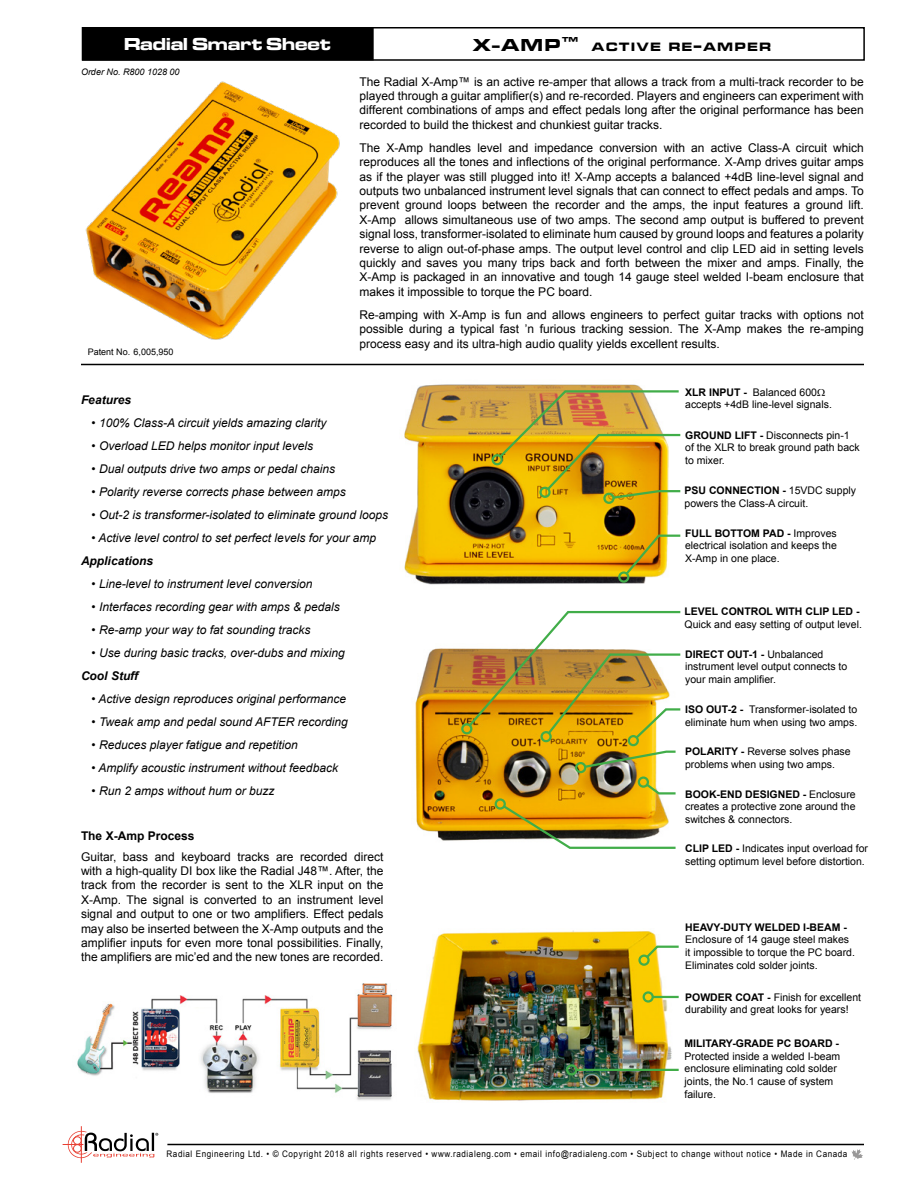
<style>
.page{position:relative;width:918px;height:1188px;background:#fff}
.page>*{position:absolute;margin:0;border:0;box-sizing:border-box;transform-origin:0 0}
.t1{font:18px "Microgramma D Bold Exte";color:#fff}
.t2{font:12.6px "Microgramma D Bold Exte";letter-spacing:.145em;color:#000}
.t3{font:12px/14.4px "Arial";color:#000;text-align:justify}
.t4{font:italic 12px "Arial";color:#000}
.t5{font:italic 700 12px "Arial";color:#000}
.t6{font:700 12px "Arial";color:#000}
.t7{font:10.5px/12.6px "Arial";color:#000}
.t8{font:700 10.5px "Arial";color:#000}
.t9{font:9px "Arial";letter-spacing:.07em;color:#000;scale:.9 1}
.t10{font:italic 9px "Arial";color:#000}
.t11{font:9px "Arial";color:#000}
.s1{font-size:18px}
.s2{font-weight:700}
</style>
<div class="page">
<div style="left:82px;top:27px;width:783px;height:34px;border:2px solid #000"></div>
<div style="left:83px;top:28px;width:290px;height:32px;background:#000"></div>
<div style="left:82px;top:27px;width:292px;height:33px;border:2px solid #000"></div>
<hr style="left:167px;top:1144px;width:697px;height:1px;background:#000">
<hr style="left:81px;top:1126px;width:1px;height:37px;background:#e84032">
<svg style="left:63px;top:1131px;width:95px;height:27px"></svg>
<svg style="left:852px;top:1149px;width:11px;height:11px"></svg>
<img style="left:85px;top:81px;width:255px;height:259px">
<img style="left:404px;top:384px;width:265px;height:201px">
<img style="left:415px;top:648px;width:247px;height:193px">
<img style="left:417px;top:930px;width:256px;height:171px">
<hr style="left:81px;top:364px;width:783px;height:1px;background:#000">
<div style="left:492px;top:454px;width:11px;height:11px;border:2px solid #41ad49;border-radius:50%"></div>
<img style="left:497px;top:389px;width:184px;height:111px">
<div style="left:603px;top:493px;width:12px;height:11px;border:2px solid #41ad49;border-radius:50%"></div>
<svg style="left:624px;top:533px;width:57px;height:44px"></svg>
<div style="left:618px;top:571px;width:11px;height:12px;border:2px solid #41ad49;border-radius:50%"></div>
<div style="left:461px;top:723px;width:11px;height:11px;border:2px solid #41ad49;border-radius:50%"></div>
<div style="left:540px;top:731px;width:12px;height:11px;border:2px solid #41ad49;border-radius:50%"></div>
<svg style="left:467px;top:611px;width:214px;height:130px"></svg>
<div style="left:628px;top:735px;width:11px;height:11px;border:2px solid #41ad49;border-radius:50%"></div>
<svg style="left:582px;top:749px;width:94px;height:20px"></svg>
<div style="left:575px;top:762px;width:11px;height:11px;border:2px solid #41ad49;border-radius:50%"></div>
<svg style="left:644px;top:782px;width:32px;height:14px"></svg>
<div style="left:638px;top:776px;width:11px;height:12px;border:2px solid #41ad49;border-radius:50%"></div>
<svg style="left:501px;top:803px;width:175px;height:46px"></svg>
<div style="left:495px;top:798px;width:11px;height:12px;border:2px solid #41ad49;border-radius:50%"></div>
<svg style="left:644px;top:944px;width:35px;height:16px"></svg>
<div style="left:638px;top:955px;width:12px;height:11px;border:2px solid #41ad49;border-radius:50%"></div>
<hr style="left:653px;top:996px;width:26px;height:2px;background:#41ad49">
<div style="left:643px;top:991px;width:11px;height:12px;border:2px solid #41ad49;border-radius:50%"></div>
<hr style="left:576px;top:1069px;width:103px;height:2px;background:#41ad49">
<div style="left:566px;top:1064px;width:11px;height:12px;border:2px solid #41ad49;border-radius:50%"></div>
<img style="left:77px;top:983px;width:316px;height:117px">
<h1 class="t1" style="left:124px;top:31px;width:208px">Radial Smart Sheet</h1>
<p class="t10" style="left:81px;top:66px;width:100px">Order No. R800 1028 00</p>
<p class="t11" style="left:88px;top:346px;width:87px">Patent No. 6,005,950</p>
<p class="t2" style="left:473px;top:38px;width:300px"><span class="s1">X-AMP</span><sup>±</sup> ACTIVE RE<span class="s1">-</span>AMPER</p>
<p class="t3" style="left:360px;top:74px;width:506px">The Radial X-Amp™ is an active re-amper that allows a track from a multi-track recorder to be played through a guitar amplifier(s) and re-recorded. Players and engineers can experiment with different combinations of amps and effect pedals long after the original performance has been recorded to build the thickest and chunkiest guitar tracks.</p>
<p class="t3" style="left:360px;top:141px;width:506px">The X-Amp handles level and impedance conversion with an active Class-A circuit which reproduces all the tones and inflections of the original performance. X-Amp drives guitar amps as if the player was still plugged into it! X-Amp accepts a balanced +4dB line-level signal and outputs two unbalanced instrument level signals that can connect to effect pedals and amps. To prevent ground loops between the recorder and the amps, the input features a ground lift.<br>X-Amp allows simultaneous use of two amps. The second amp output is buffered to prevent signal loss, transformer-isolated to eliminate hum caused by ground loops and features a polarity reverse to align out-of-phase amps. The output level control and clip LED aid in setting levels quickly and saves you many trips back and forth between the mixer and amps. Finally, the X-Amp is packaged in an innovative and tough 14 gauge steel welded I-beam enclosure that makes it impossible to torque the PC board.</p>
<p class="t3" style="left:360px;top:308px;width:506px">Re-amping with X-Amp is fun and allows engineers to perfect guitar tracks with options not possible during a typical fast ’n furious tracking session. The X-Amp makes the re-amping process easy and its ultra-high audio quality yields excellent results.</p>
<p class="t5" style="left:81px;top:391px;width:52px">Features</p>
<p class="t4" style="left:92px;top:415px;width:237px">• 100% Class-A circuit yields amazing clarity</p>
<p class="t4" style="left:92px;top:438px;width:223px">• Overload LED helps monitor input levels</p>
<p class="t4" style="left:92px;top:461px;width:245px">• Dual outputs drive two amps or pedal chains</p>
<p class="t4" style="left:92px;top:484px;width:256px">• Polarity reverse corrects phase between amps</p>
<p class="t4" style="left:92px;top:507px;width:298px">• Out-2 is transformer-isolated to eliminate ground loops</p>
<p class="t4" style="left:92px;top:530px;width:286px">• Active level control to set perfect levels for your amp</p>
<p class="t5" style="left:81px;top:553px;width:74px">Applications</p>
<p class="t4" style="left:92px;top:576px;width:222px">• Line-level to instrument level conversion</p>
<p class="t4" style="left:92px;top:599px;width:250px">• Interfaces recording gear with amps &amp; pedals</p>
<p class="t4" style="left:92px;top:622px;width:220px">• Re-amp your way to fat sounding tracks</p>
<p class="t4" style="left:92px;top:645px;width:255px">• Use during basic tracks, over-dubs and mixing</p>
<p class="t5" style="left:81px;top:668px;width:59px">Cool Stuff</p>
<p class="t4" style="left:92px;top:691px;width:256px">• Active design reproduces original performance</p>
<p class="t4" style="left:92px;top:714px;width:258px">• Tweak amp and pedal sound AFTER recording</p>
<p class="t4" style="left:92px;top:737px;width:208px">• Reduces player fatigue and repetition</p>
<p class="t4" style="left:92px;top:760px;width:248px">• Amplify acoustic instrument without feedback</p>
<p class="t4" style="left:92px;top:783px;width:184px">• Run 2 amps without hum or buzz</p>
<p class="t6" style="left:81px;top:827px;width:115px">The X-Amp Process</p>
<p class="t3" style="left:81px;top:849px;width:304px">Guitar, bass and keyboard tracks are recorded direct with a high-quality DI box like the Radial J48™. After, the track from the recorder is sent to the XLR input on the X-Amp. The signal is converted to an instrument level signal and output to one or two amplifiers. Effect pedals may also be inserted between the X-Amp outputs and the amplifier inputs for even more tonal possibilities. Finally, the amplifiers are mic’ed and the new tones are recorded.</p>
<p class="t7" style="left:685px;top:386px;width:148px"><span class="s2">XLR INPUT -</span> Balanced 600 accepts +4dB line-level signals.</p>
<p class="t7" style="left:685px;top:429px;width:176px"><span class="s2">GROUND LIFT -</span> Disconnects pin-1 of the XLR to break ground path back to mixer.</p>
<p class="t7" style="left:685px;top:484px;width:173px"><span class="s2">PSU CONNECTION -</span> 15VDC supply powers the Class-A circuit.</p>
<p class="t7" style="left:685px;top:527px;width:153px;text-align:justify"><span class="s2">FULL BOTTOM PAD -</span> Improves electrical isolation and keeps the X-Amp in one place.</p>
<p class="t8" style="left:685px;top:604px;width:177px">LEVEL CONTROL WITH CLIP LED -</p>
<p class="t7" style="left:685px;top:618px;width:179px">Quick and easy setting of output level.</p>
<p class="t7" style="left:685px;top:648px;width:164px"><span class="s2">DIRECT OUT-1 -</span> Unbalanced instrument level output connects to your main amplifier.</p>
<p class="t7" style="left:685px;top:703px;width:174px"><span class="s2">ISO OUT-2 -</span> Transformer-isolated to eliminate hum when using two amps.</p>
<p class="t7" style="left:685px;top:745px;width:167px"><span class="s2">POLARITY -</span> Reverse solves phase problems when using two amps.</p>
<p class="t7" style="left:685px;top:788px;width:172px;text-align:justify"><span class="s2">BOOK-END DESIGNED -</span> Enclosure creates a protective zone around the switches &amp; connectors.</p>
<p class="t7" style="left:685px;top:842px;width:185px"><span class="s2">CLIP LED -</span> Indicates input overload for setting optimum level before distortion.</p>
<p class="t8" style="left:685px;top:920px;width:163px">HEAVY-DUTY WELDED I-BEAM -</p>
<p class="t7" style="left:685px;top:933px;width:171px">Enclosure of 14 gauge steel makes it impossible to torque the PC board.<br>Eliminates cold solder joints.</p>
<p class="t7" style="left:685px;top:991px;width:177px"><span class="s2">POWDER COAT -</span> Finish for excellent durability and great looks for years!</p>
<p class="t8" style="left:685px;top:1036px;width:156px">MILITARY-GRADE PC BOARD -</p>
<p class="t7" style="left:685px;top:1050px;width:157px">Protected inside a welded I-beam enclosure eliminating cold solder joints, the No.1 cause of system failure.</p>
<p class="t9" style="left:167px;top:1148px;width:758px">Radial Engineering Ltd. • © Copyright 2018 all rights reserved • www.radialeng.com • email info@radialeng.com • Subject to change without notice • Made in Canada</p>
</div>
